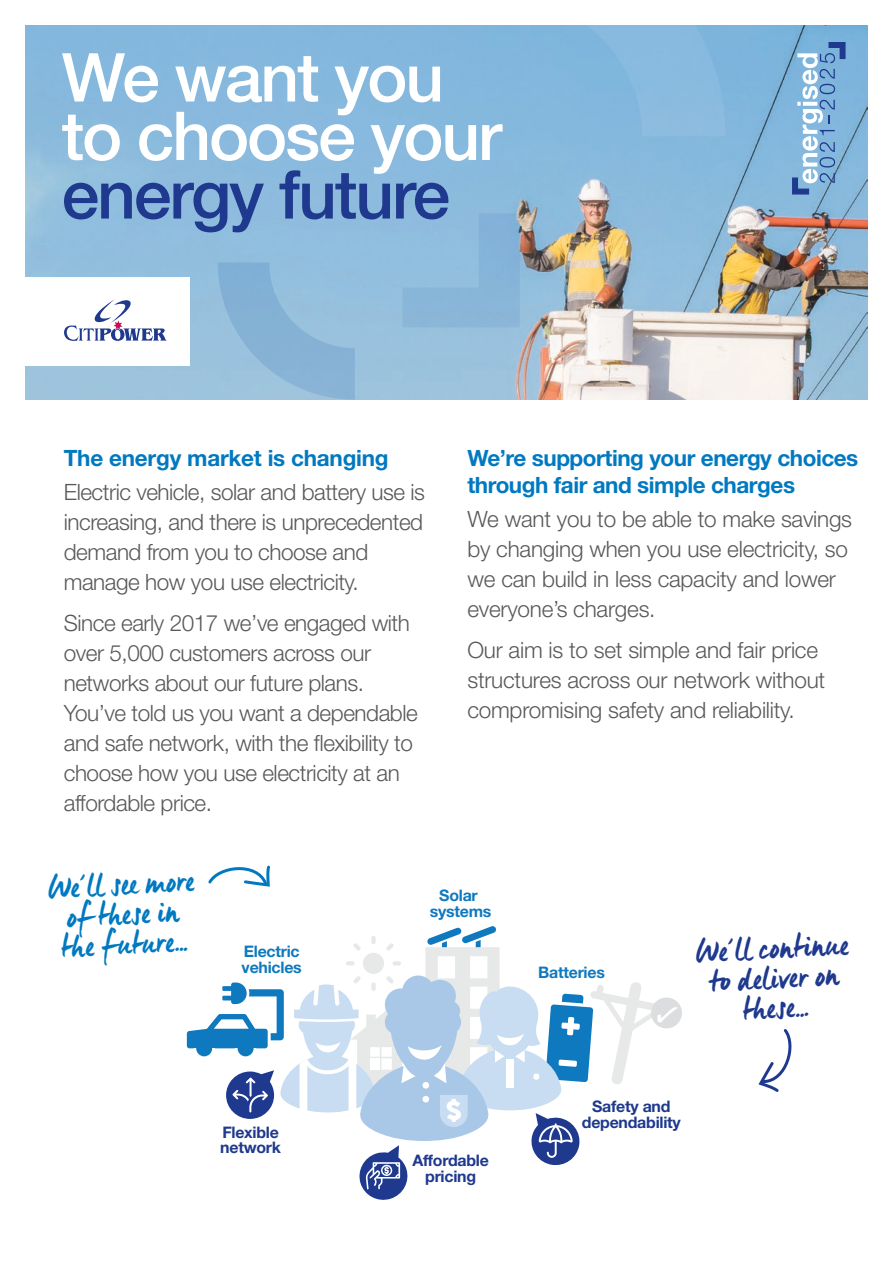
<style>
.page{position:relative;width:893px;height:1263px;background:#fff}
.page>*{position:absolute;margin:0;border:0;box-sizing:border-box;transform-origin:0 0}
.t1{font:500 67.5px/58.5px "Helvetica Neue";letter-spacing:-.03em;color:#fff}
.t2{font:500 67.5px "Helvetica Neue";letter-spacing:-.03em;color:#1e398d}
.t3{font:33px/30px "Manus";color:#0079c1}
.t4{font:33px/30px "Manus";color:#1e398d;text-align:center}
.t5{font:300 22.5px/30px "Helvetica Neue";letter-spacing:-.02em;color:#58595b}
.t6{font:700 22.5px/27px "Helvetica Neue";letter-spacing:-.02em;color:#0079c1}
.t7{font:700 15.9px/15.9px "Helvetica Neue";letter-spacing:-.015em;color:#1e398d;text-align:center}
.t8{font:700 15.9px/15.9px "Helvetica Neue";letter-spacing:-.015em;color:#0f79bf;text-align:center}
</style>
<div class="page">
<svg style="left:187px;top:926px;width:495px;height:274px"></svg>
<img style="left:26px;top:26px;width:841px;height:374px">
<svg style="left:758px;top:1029px;width:34px;height:63px"></svg>
<svg style="left:208px;top:865px;width:62px;height:22px"></svg>
<svg style="left:218px;top:263px;width:137px;height:137px;background:#8eb9d9"></svg>
<svg style="left:402px;top:213px;width:118px;height:114px;background:#8ab8da"></svg>
<div style="left:0;top:278px;width:190px;height:88px;background:#fff"></div>
<svg style="left:64px;top:299px;width:102px;height:42px"></svg>
<div style="left:504px;top:26px;width:221px;height:110px;background:#85b8de"></div>
<svg style="left:792px;top:42px;width:53px;height:153px;background:#89b4d9"></svg>
<h1 class="t1" style="left:62px;top:48px;width:442px">We want you to choose your</h1>
<h1 class="t2" style="left:62px;top:154px;width:390px">energy future</h1>
<p class="t6" style="left:64px;top:444px;width:326px">The energy market is changing</p>
<p class="t5" style="left:64px;top:477px;width:363px">Electric vehicle, solar and battery use is increasing, and there is unprecedented demand from you to choose and manage how you use electricity.</p>
<p class="t5" style="left:64px;top:607px;width:355px">Since early 2017 we’ve engaged with over 5,000 customers across our networks about our future plans.<br>You’ve told us you want a dependable and safe network, with the flexibility to choose how you use electricity at an affordable price.</p>
<p class="t6" style="left:467px;top:444px;width:392px">We’re supporting your energy choices through fair and simple charges</p>
<p class="t5" style="left:467px;top:503px;width:386px">We want you to be able to make savings by changing when you use electricity, so we can build in less capacity and lower everyone’s charges.</p>
<p class="t5" style="left:467px;top:634px;width:359px">Our aim is to set simple and fair price structures across our network without compromising safety and reliability.</p>
<h2 class="t3" style="left:47px;top:872px;width:148px;rotate:-3deg">We’ll see more of these in the future...</h2>
<p class="t8" style="left:242px;top:943px;width:62px;text-align:left">Electric vehicles</p>
<p class="t7" style="left:220px;top:1123px;width:62px;text-align:left">Flexible network</p>
<p class="t8" style="left:430px;top:887px;width:63px">Solar systems</p>
<p class="t7" style="left:412px;top:1152px;width:78px">Affordable pricing</p>
<p class="t8" style="left:538px;top:964px;width:68px">Batteries</p>
<h2 class="t4" style="left:695px;top:936px;width:154px;rotate:-3deg">We’ll continue to deliver on these...</h2>
<p class="t7" style="left:582px;top:1098px;width:101px">Safety and dependability</p>
</div>
